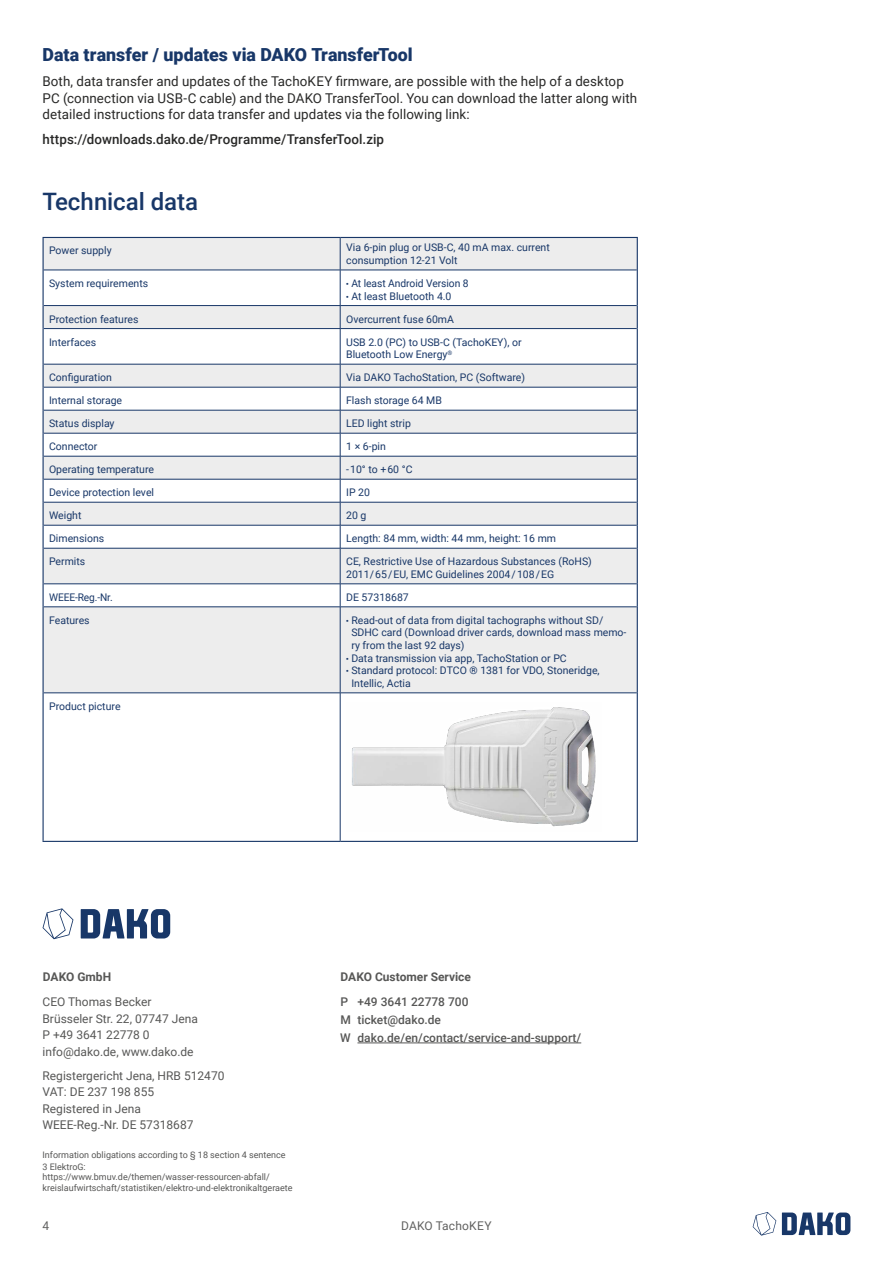
<style>
.page{position:relative;width:893px;height:1263px;background:#fff}
.page>*{position:absolute;margin:0;border:0;box-sizing:border-box;transform-origin:0 0}
.t1{font:500 24px "Roboto";color:#183768}
.t2{font:900 18px "Roboto";color:#183768}
.t3{font:13.5px/16.5px "Roboto";letter-spacing:.005em;color:#282827}
.t4{font:500 13.5px "Roboto";letter-spacing:.005em;color:#282827}
.t5{font:12px/16.5px "Roboto";color:#575756}
.t6{font:500 12px/18px "Roboto";color:#575756}
.t7{font:700 12px "Roboto";color:#575756}
.t8{font:12px "Roboto";letter-spacing:.02em;color:#616160}
.t9{font:10.5px/12.6px "Roboto";color:#183768}
.t10{font:9px/12px "Roboto";color:#575756}
.s1{font-family:"Ubuntu";font-weight:700}
</style>
<div class="page">
<svg style="left:782px;top:1212px;width:68px;height:23px"></svg>
<svg style="left:753px;top:1212px;width:23px;height:23px"></svg>
<hr style="left:357px;top:1042px;width:224px;height:1px;background:#575756">
<svg style="left:81px;top:909px;width:89px;height:29px"></svg>
<svg style="left:43px;top:908px;width:30px;height:31px"></svg>
<svg style="left:44px;top:238px;width:593px;height:455px;fill:#ededed"></svg>
<hr style="left:43px;top:237px;width:297px;height:1px;background:#183768">
<hr style="left:43px;top:238px;width:1px;height:32px;background:#183768">
<hr style="left:340px;top:237px;width:298px;height:1px;background:#183768">
<hr style="left:637px;top:238px;width:1px;height:32px;background:#183768">
<hr style="left:43px;top:270px;width:1px;height:36px;background:#183768">
<hr style="left:637px;top:270px;width:1px;height:36px;background:#183768">
<svg style="left:43px;top:306px;width:1px;height:23px"></svg>
<svg style="left:637px;top:306px;width:1px;height:23px"></svg>
<hr style="left:43px;top:329px;width:1px;height:35px;background:#183768">
<hr style="left:637px;top:329px;width:1px;height:35px;background:#183768">
<svg style="left:43px;top:364px;width:1px;height:184px"></svg>
<svg style="left:637px;top:364px;width:1px;height:184px"></svg>
<hr style="left:340px;top:238px;width:1px;height:32px;background:#183768">
<hr style="left:44px;top:270px;width:296px;height:1px;background:#183768">
<hr style="left:340px;top:270px;width:297px;height:1px;background:#183768">
<hr style="left:340px;top:270px;width:1px;height:35px;background:#183768">
<hr style="left:44px;top:305px;width:296px;height:1px;background:#183768">
<hr style="left:340px;top:305px;width:297px;height:1px;background:#183768">
<svg style="left:340px;top:306px;width:1px;height:22px"></svg>
<hr style="left:44px;top:328px;width:296px;height:1px;background:#183768">
<hr style="left:340px;top:328px;width:297px;height:1px;background:#183768">
<hr style="left:340px;top:329px;width:1px;height:35px;background:#183768">
<hr style="left:44px;top:364px;width:296px;height:1px;background:#183768">
<hr style="left:340px;top:364px;width:297px;height:1px;background:#183768">
<hr style="left:44px;top:387px;width:296px;height:1px;background:#183768">
<hr style="left:340px;top:387px;width:297px;height:1px;background:#183768">
<hr style="left:44px;top:410px;width:296px;height:1px;background:#183768">
<hr style="left:340px;top:410px;width:297px;height:1px;background:#183768">
<hr style="left:44px;top:433px;width:296px;height:1px;background:#183768">
<hr style="left:340px;top:433px;width:297px;height:1px;background:#183768">
<hr style="left:44px;top:456px;width:296px;height:1px;background:#183768">
<hr style="left:340px;top:456px;width:297px;height:1px;background:#183768">
<hr style="left:44px;top:479px;width:296px;height:1px;background:#183768">
<hr style="left:340px;top:479px;width:297px;height:1px;background:#183768">
<hr style="left:44px;top:502px;width:296px;height:1px;background:#183768">
<hr style="left:340px;top:502px;width:297px;height:1px;background:#183768">
<hr style="left:44px;top:525px;width:296px;height:1px;background:#183768">
<hr style="left:340px;top:525px;width:297px;height:1px;background:#183768">
<svg style="left:340px;top:364px;width:1px;height:184px"></svg>
<hr style="left:44px;top:548px;width:296px;height:1px;background:#183768">
<hr style="left:340px;top:548px;width:297px;height:1px;background:#183768">
<hr style="left:340px;top:548px;width:1px;height:36px;background:#183768">
<hr style="left:44px;top:583px;width:296px;height:1px;background:#183768">
<hr style="left:340px;top:583px;width:297px;height:1px;background:#183768">
<svg style="left:340px;top:584px;width:1px;height:23px"></svg>
<hr style="left:44px;top:607px;width:296px;height:1px;background:#183768">
<hr style="left:340px;top:607px;width:297px;height:1px;background:#183768">
<hr style="left:340px;top:607px;width:1px;height:86px;background:#183768">
<hr style="left:44px;top:693px;width:296px;height:1px;background:#183768">
<hr style="left:340px;top:693px;width:297px;height:1px;background:#183768">
<hr style="left:340px;top:693px;width:1px;height:148px;background:#183768">
<hr style="left:43px;top:548px;width:1px;height:36px;background:#183768">
<hr style="left:637px;top:548px;width:1px;height:36px;background:#183768">
<svg style="left:43px;top:584px;width:1px;height:23px"></svg>
<svg style="left:637px;top:584px;width:1px;height:23px"></svg>
<hr style="left:43px;top:607px;width:1px;height:86px;background:#183768">
<hr style="left:637px;top:607px;width:1px;height:86px;background:#183768">
<hr style="left:43px;top:693px;width:1px;height:148px;background:#183768">
<hr style="left:637px;top:693px;width:1px;height:148px;background:#183768">
<hr style="left:43px;top:841px;width:297px;height:1px;background:#183768">
<hr style="left:340px;top:841px;width:298px;height:1px;background:#183768">
<img style="left:352px;top:707px;width:244px;height:120px">
<h2 class="t2" style="left:43px;top:42px;width:372px">Data transfer / updates via DAKO TransferTool</h2>
<p class="t3" style="left:43px;top:73px;width:596px">Both, data transfer and updates of the TachoKEY firmware, are possible with the help of a desktop<br>PC (connection via USB-C cable) and the DAKO TransferTool. You can download the latter along with detailed instructions for data transfer and updates via the following link:</p>
<p class="t4" style="left:43px;top:130px;width:343px">https://downloads.dako.de/Programme/TransferTool.zip</p>
<h1 class="t1" style="left:43px;top:184px;width:157px">Technical data</h1>
<p class="t9" style="left:49px;top:244px;width:64px">Power supply</p>
<p class="t9" style="left:346px;top:241px;width:205px">Via 6-pin plug or USB-C, 40 mA max. current consumption 12-21 Volt</p>
<p class="t9" style="left:49px;top:277px;width:101px">System requirements</p>
<p class="t9" style="left:346px;top:277px;width:124px"><span class="s1">·</span> At least Android Version 8 <span class="s1">·</span> At least Bluetooth 4.0</p>
<p class="t9" style="left:49px;top:312px;width:91px">Protection features</p>
<p class="t9" style="left:346px;top:312px;width:109px">Overcurrent fuse 60mA</p>
<p class="t9" style="left:49px;top:335px;width:49px">Interfaces</p>
<p class="t9" style="left:346px;top:335px;width:177px">USB 2.0 (PC) to USB-C (TachoKEY), or<br>Bluetooth Low Energy<sup>®</sup></p>
<p class="t9" style="left:49px;top:371px;width:64px">Configuration</p>
<p class="t9" style="left:346px;top:371px;width:180px">Via DAKO TachoStation, PC (Software)</p>
<p class="t9" style="left:49px;top:394px;width:75px">Internal storage</p>
<p class="t9" style="left:346px;top:394px;width:97px">Flash storage 64 MB</p>
<p class="t9" style="left:49px;top:417px;width:67px">Status display</p>
<p class="t9" style="left:346px;top:417px;width:66px">LED light strip</p>
<p class="t9" style="left:49px;top:440px;width:50px">Connector</p>
<p class="t9" style="left:346px;top:440px;width:41px">1 × 6-pin</p>
<p class="t9" style="left:49px;top:463px;width:106px">Operating temperature</p>
<p class="t9" style="left:346px;top:463px;width:68px">- 10° to + 60 °C</p>
<p class="t9" style="left:49px;top:486px;width:107px">Device protection level</p>
<p class="t9" style="left:346px;top:486px;width:25px">IP 20</p>
<p class="t9" style="left:49px;top:509px;width:34px">Weight</p>
<p class="t9" style="left:346px;top:509px;width:22px">20 g</p>
<p class="t9" style="left:49px;top:532px;width:57px">Dimensions</p>
<p class="t9" style="left:346px;top:532px;width:211px">Length: 84 mm, width: 44 mm, height: 16 mm</p>
<p class="t9" style="left:49px;top:555px;width:38px">Permits</p>
<p class="t9" style="left:346px;top:555px;width:247px">CE, Restrictive Use of Hazardous Substances (RoHS)<br>2011/ 65 / EU, EMC Guidelines 2004 / 108 / EG</p>
<p class="t9" style="left:49px;top:590px;width:65px">WEEE-Reg.-Nr.</p>
<p class="t9" style="left:346px;top:590px;width:64px">DE 57318687</p>
<p class="t9" style="left:49px;top:613px;width:42px">Features</p>
<p class="t9" style="left:346px;top:613px;width:259px"><span class="s1">·</span> Read-out of data from digital tachographs without SD/</p>
<p class="t9" style="left:351px;top:626px;width:277px">SDHC card (Download driver cards, download mass memo-</p>
<p class="t9" style="left:351px;top:639px;width:115px">ry from the last 92 days)</p>
<p class="t9" style="left:346px;top:651px;width:222px"><span class="s1">·</span> Data transmission via app, TachoStation or PC</p>
<p class="t9" style="left:346px;top:664px;width:255px"><span class="s1">·</span> Standard protocol: DTCO ® 1381 for VDO, Stoneridge,</p>
<p class="t9" style="left:351px;top:676px;width:61px">Intellic, Actia</p>
<p class="t9" style="left:49px;top:699px;width:73px">Product picture</p>
<p class="t7" style="left:43px;top:968px;width:70px">DAKO GmbH</p>
<p class="t5" style="left:43px;top:993px;width:157px">CEO Thomas Becker<br>Brüsseler Str. 22, 07747 Jena<br>P +49 3641 22778 0 info@dako.de, www.dako.de</p>
<p class="t5" style="left:43px;top:1066px;width:183px">Registergericht Jena, HRB 512470<br>VAT: DE 237 198 855<br>Registered in Jena<br>WEEE-Reg.-Nr. DE 57318687</p>
<p class="t10" style="left:43px;top:1148px;width:245px">Information obligations according to § 18 section 4 sentence<br>3 ElektroG:</p>
<p class="t10" style="left:43px;top:1171px;width:252px;line-height:10.8px">https://www.bmuv.de/themen/wasser-ressourcen-abfall/ kreislaufwirtschaft/statistiken/elektro-und-elektronikaltgeraete</p>
<p class="t7" style="left:341px;top:968px;width:132px">DAKO Customer Service</p>
<p class="t6" style="left:357px;top:992px;width:225px">+49 3641 22778 700<br>ticket@dako.de dako.de/en/contact/service-and-support/</p>
<p class="t6" style="left:340px;top:992px;width:12px">P<br>M<br>W</p>
<p class="t8" style="left:43px;top:1217px;width:8px">4</p>
<p class="t8" style="left:401px;top:1217px;width:92px">DAKO TachoKEY</p>
</div>
